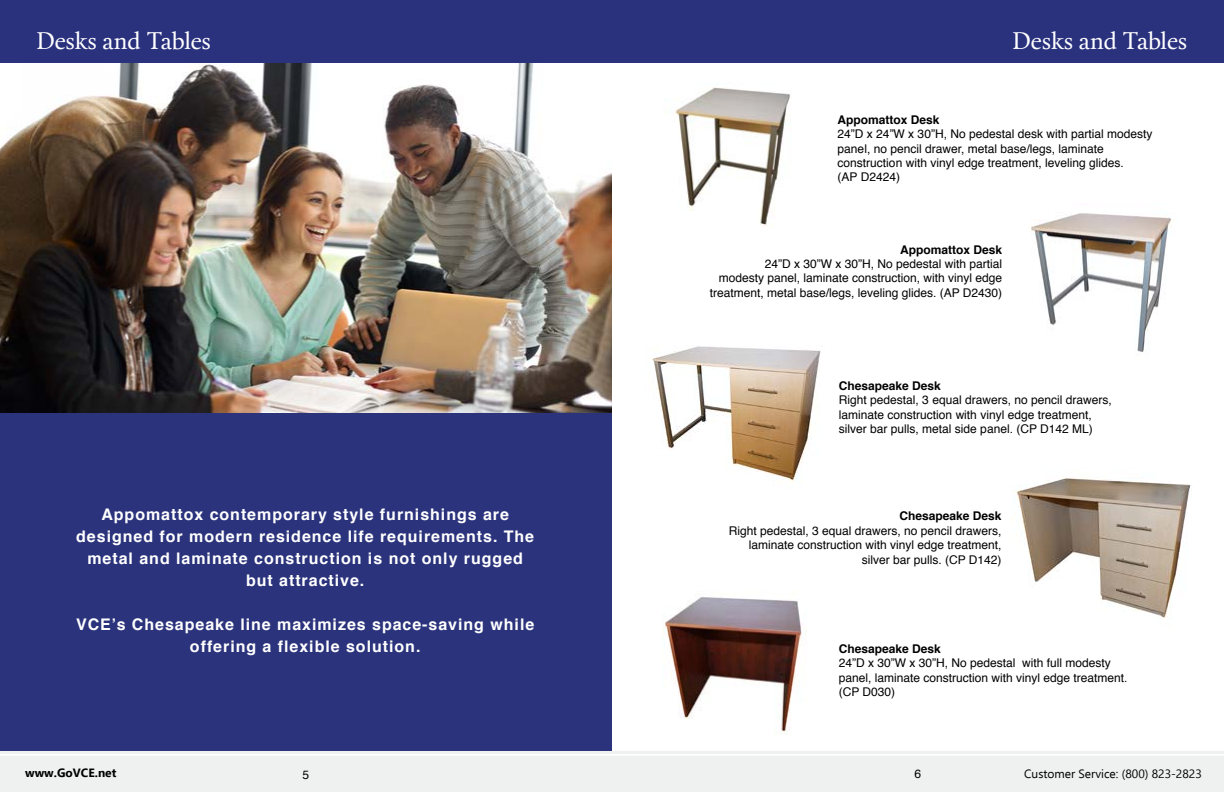
<style>
.page{position:relative;width:1224px;height:792px;background:#fff}
.page>*{position:absolute;margin:0;border:0;box-sizing:border-box;transform-origin:0 0}
.t1{font:24px "Calendas Plus";color:#fff}
.t2{font:700 16px/22px "Helvetica";letter-spacing:.06em;color:#fff;text-align:center}
.t3{font:12px/14.4px "Helvetica";color:#000}
.t4{font:700 12px "Helvetica";color:#000}
.t5{font:12px "Ebrima";color:#000}
.t6{font:700 12px "Ebrima";color:#000}
</style>
<div class="page">
<div style="left:0;top:413px;width:612px;height:338px;background:#2b337c"></div>
<img style="left:0;top:63px;width:612px;height:350px">
<div style="left:0;top:756px;width:1224px;height:36px;background:#eff0f0"></div>
<hr style="left:0;top:751px;width:1224px;height:3px;background:#eff0f0">
<div style="left:0;top:0;width:1224px;height:63px;background:#2a317d"></div>
<img style="left:652px;top:346px;width:169px;height:136px">
<img style="left:662px;top:596px;width:144px;height:138px">
<img style="left:1012px;top:478px;width:180px;height:142px">
<img style="left:675px;top:87px;width:116px;height:138px">
<img style="left:1031px;top:213px;width:141px;height:139px">
<h1 class="t1" style="left:36px;top:23px;width:176px">Desks and Tables</h1>
<h2 class="t2" style="left:76px;top:503px;width:459px">Appomattox contemporary style furnishings are designed for modern residence life requirements. The metal and laminate construction is not only rugged but attractive.</h2>
<h2 class="t2" style="left:76px;top:613px;width:460px">VCE’s Chesapeake line maximizes space-saving while offering a flexible solution.</h2>
<h1 class="t1" style="left:1012px;top:23px;width:176px">Desks and Tables</h1>
<p class="t4" style="left:838px;top:110px;width:104px">Appomattox Desk</p>
<p class="t3" style="left:838px;top:127px;width:316px">24”D x 24”W x 30”H, No pedestal desk with partial modesty panel, no pencil drawer, metal base/legs, laminate construction with vinyl edge treatment, leveling glides.<br>(AP D2424)</p>
<p class="t4" style="left:900px;top:240px;width:104px">Appomattox Desk</p>
<p class="t3" style="left:710px;top:257px;width:294px;text-align:right">24”D x 30”W x 30”H, No pedestal with partial<br>modesty panel, laminate construction, with vinyl edge treatment, metal base/legs, leveling glides. (AP D2430)</p>
<p class="t4" style="left:839px;top:376px;width:104px">Chesapeake Desk</p>
<p class="t3" style="left:839px;top:393px;width:274px">Right pedestal, 3 equal drawers, no pencil drawers, laminate construction with vinyl edge treatment, silver bar pulls, metal side panel. (CP D142 ML)</p>
<p class="t4" style="left:899px;top:507px;width:104px">Chesapeake Desk</p>
<p class="t3" style="left:729px;top:524px;width:274px;text-align:right">Right pedestal, 3 equal drawers, no pencil drawers, laminate construction with vinyl edge treatment, silver bar pulls. (CP D142)</p>
<p class="t4" style="left:839px;top:639px;width:104px">Chesapeake Desk</p>
<p class="t3" style="left:839px;top:656px;width:290px">24”D x 30”W x 30”H, No pedestal with full modesty panel, laminate construction with vinyl edge treatment. (CP D030)</p>
<p class="t6" style="left:25px;top:764px;width:93px">www.GoVCE.net</p>
<p class="t3" style="left:915px;top:767px;width:8px">6</p>
<p class="t5" style="left:1024px;top:765px;width:179px">Customer Service: (800) 823-2823</p>
<p class="t3" style="left:303px;top:767px;width:8px">5</p>
</div>
